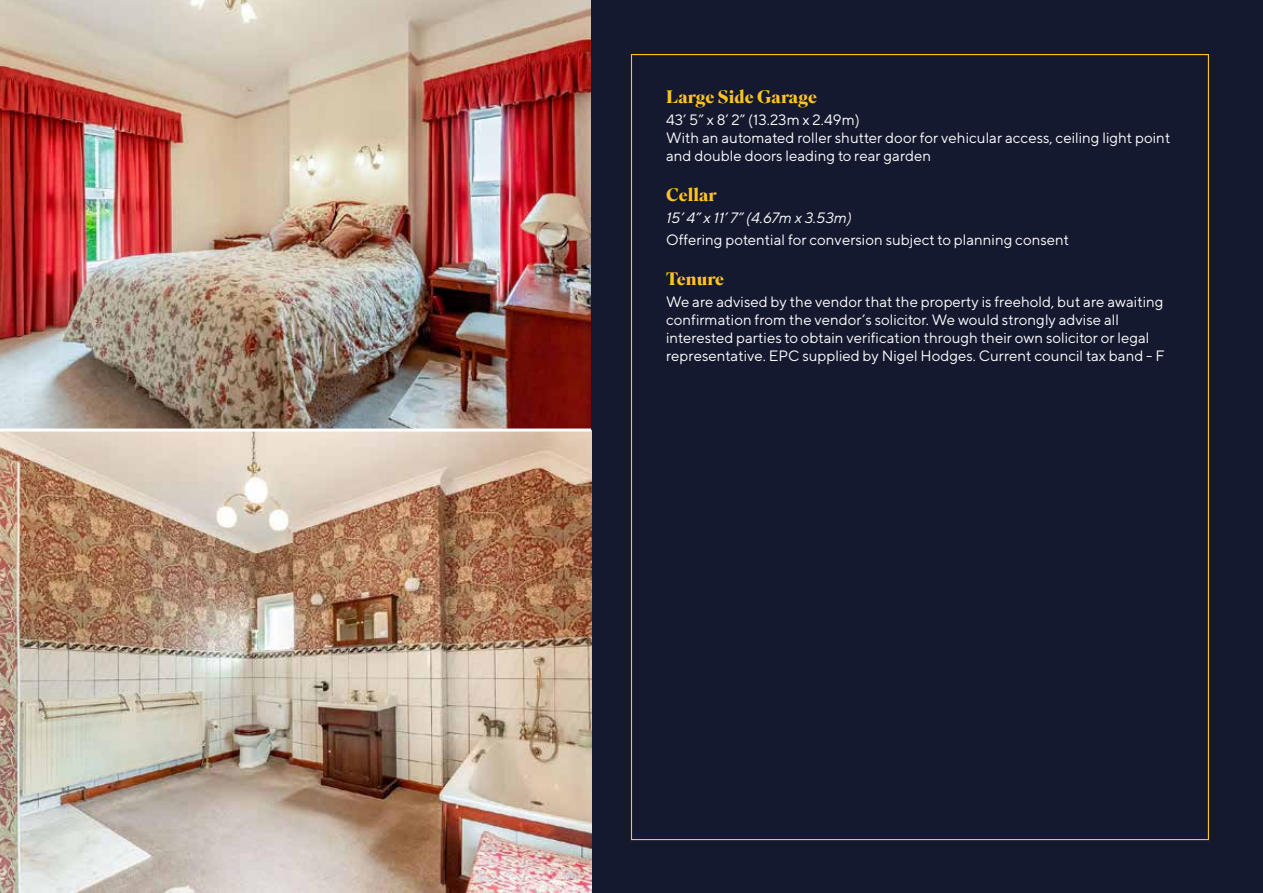
<style>
.page{position:relative;width:1263px;height:893px;background:#14192f}
.page>*{position:absolute;margin:0;border:0;box-sizing:border-box;transform-origin:0 0}
.t1{font:700 18px "Superior Title";color:#fdc41f}
.t2{font:15px/18px "TT Norms";color:#fff}
.t3{font:italic 15px "TT Norms";color:#fff}
</style>
<div class="page">
<img style="left:0;top:0;width:591px;height:429px">
<img style="left:0;top:432px;width:591px;height:461px">
<hr style="left:0;top:429px;width:591px;height:3px;background:#fff">
<p class="t1" style="left:666px;top:85px;width:152px">Large Side Garage</p>
<p class="t2" style="left:666px;top:110px;width:506px">43’ 5” x 8’ 2” (13.23m x 2.49m)<br>With an automated roller shutter door for vehicular access, ceiling light point and double doors leading to rear garden</p>
<p class="t1" style="left:666px;top:183px;width:52px">Cellar</p>
<p class="t3" style="left:666px;top:208px;width:187px">15’ 4” x 11’ 7” (4.67m x 3.53m)</p>
<p class="t2" style="left:666px;top:230px;width:405px">Offering potential for conversion subject to planning consent</p>
<p class="t1" style="left:666px;top:267px;width:60px">Tenure</p>
<p class="t2" style="left:666px;top:292px;width:500px">We are advised by the vendor that the property is freehold, but are awaiting confirmation from the vendor’s solicitor. We would strongly advise all interested parties to obtain verification through their own solicitor or legal representative. EPC supplied by Nigel Hodges. Current council tax band - F</p>
</div>
